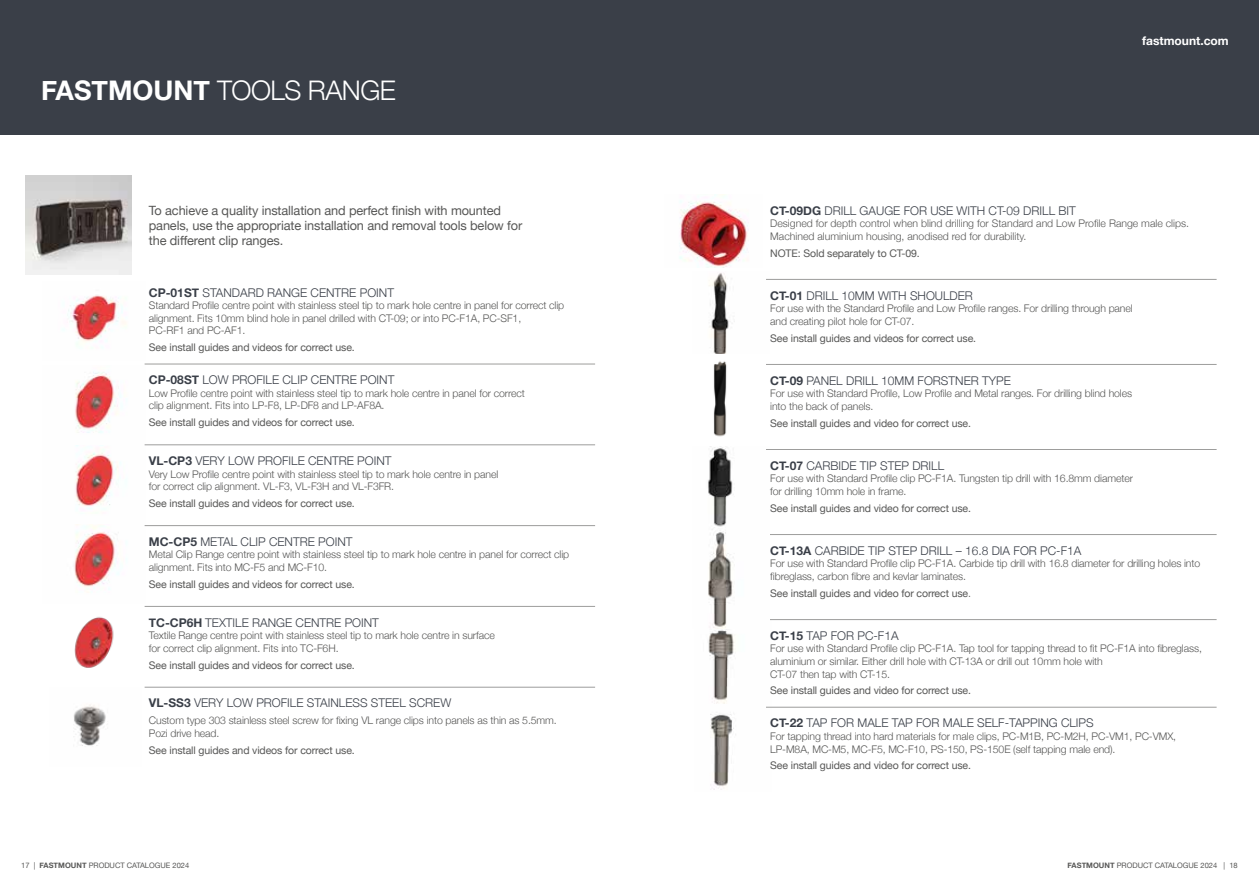
<style>
.page{position:relative;width:1259px;height:893px;background:#fff}
.page>*{position:absolute;margin:0;border:0;box-sizing:border-box;transform-origin:0 0}
.t1{font:300 27px "Helvetica Neue";letter-spacing:-.02em;color:#fff}
.t2{font:12.75px/15px "Helvetica Neue";letter-spacing:-.01em;color:#575756}
.t3{font:300 12px "Helvetica Neue";color:#3a3f48}
.t4{font:700 12px "Helvetica Neue";color:#fff}
.t5{font:300 10.5px/12.6px "Helvetica Neue";letter-spacing:-.01em;color:#575756}
.t6{font:10.5px "Helvetica Neue";letter-spacing:-.01em;color:#575756}
.t7{font:7.5px "Helvetica Neue";color:#575756}
.s1{font-weight:700}
.s2{font-weight:300}
</style>
<div class="page">
<div style="left:629px;top:0;width:630px;height:134px;background:#3a3f48"></div>
<div style="left:0;top:0;width:629px;height:134px;background:#3a3f48"></div>
<img style="left:679px;top:194px;width:70px;height:73px">
<img style="left:709px;top:273px;width:61px;height:81px">
<img style="left:63px;top:295px;width:63px;height:53px">
<img style="left:75px;top:371px;width:47px;height:62px">
<img style="left:74px;top:452px;width:72px;height:138px">
<img style="left:74px;top:704px;width:32px;height:42px">
<img style="left:713px;top:361px;width:14px;height:76px">
<img style="left:708px;top:447px;width:25px;height:80px">
<img style="left:708px;top:620px;width:63px;height:170px">
<hr style="left:145px;top:364px;width:450px;height:1px;background:#9d9d9c">
<hr style="left:145px;top:445px;width:450px;height:1px;background:#9d9d9c">
<hr style="left:145px;top:525px;width:450px;height:1px;background:#9d9d9c">
<hr style="left:145px;top:606px;width:450px;height:1px;background:#9d9d9c">
<hr style="left:145px;top:687px;width:450px;height:1px;background:#9d9d9c">
<hr style="left:766px;top:449px;width:450px;height:1px;background:#9d9d9c">
<hr style="left:766px;top:534px;width:450px;height:1px;background:#9d9d9c">
<hr style="left:766px;top:619px;width:450px;height:1px;background:#9d9d9c">
<hr style="left:766px;top:707px;width:450px;height:1px;background:#9d9d9c">
<hr style="left:766px;top:279px;width:450px;height:1px;background:#9d9d9c">
<hr style="left:766px;top:364px;width:450px;height:1px;background:#9d9d9c">
<img style="left:708px;top:529px;width:62px;height:99px">
<img style="left:74px;top:617px;width:40px;height:51px">
<img style="left:26px;top:175px;width:105px;height:100px">
<h1 class="t1" style="left:41px;top:69px;width:356px"><span class="s1">FASTMOUNT</span> TOOLS RANGE</h1>
<p class="t2" style="left:149px;top:203px;width:375px">To achieve a quality installation and perfect finish with mounted panels, use the appropriate installation and removal tools below for the different clip ranges.</p>
<p class="t3" style="left:149px;top:283px;width:247px"><span class="s1">CP-01ST</span> STANDARD RANGE CENTRE POINT</p>
<p class="t5" style="left:149px;top:298px;width:417px">Standard Profile centre point with stainless steel tip to mark hole centre in panel for correct clip alignment. Fits 10mm blind hole in panel drilled with CT-09; or into PC-F1A, PC-SF1,<br>PC-RF1 and PC-AF1.</p>
<p class="t6" style="left:149px;top:340px;width:207px">See install guides and videos for correct use.</p>
<p class="t3" style="left:149px;top:370px;width:247px"><span class="s1">CP-08ST</span> LOW PROFILE CLIP CENTRE POINT</p>
<p class="t5" style="left:149px;top:386px;width:377px">Low Profile centre point with stainless steel tip to mark hole centre in panel for correct clip alignment. Fits into LP-F8, LP-DF8 and LP-AF8A.</p>
<p class="t6" style="left:149px;top:415px;width:207px">See install guides and videos for correct use.</p>
<p class="t3" style="left:149px;top:451px;width:244px"><span class="s1">VL-CP3</span> VERY LOW PROFILE CENTRE POINT</p>
<p class="t5" style="left:149px;top:467px;width:351px">Very Low Profile centre point with stainless steel tip to mark hole centre in panel for correct clip alignment. VL-F3, VL-F3H and VL-F3FR.</p>
<p class="t6" style="left:149px;top:496px;width:207px">See install guides and videos for correct use.</p>
<p class="t3" style="left:149px;top:532px;width:205px"><span class="s1">MC-CP5</span> METAL CLIP CENTRE POINT</p>
<p class="t5" style="left:149px;top:548px;width:422px">Metal Clip Range centre point with stainless steel tip to mark hole centre in panel for correct clip alignment. Fits into MC-F5 and MC-F10.</p>
<p class="t6" style="left:149px;top:577px;width:207px">See install guides and videos for correct use.</p>
<p class="t3" style="left:149px;top:613px;width:232px"><span class="s1">TC-CP6H</span> TEXTILE RANGE CENTRE POINT</p>
<p class="t5" style="left:149px;top:628px;width:347px">Textile Range centre point with stainless steel tip to mark hole centre in surface for correct clip alignment. Fits into TC-F6H.</p>
<p class="t6" style="left:149px;top:657px;width:207px">See install guides and videos for correct use.</p>
<p class="t3" style="left:149px;top:693px;width:304px"><span class="s1">VL-SS3</span> VERY LOW PROFILE STAINLESS STEEL SCREW</p>
<p class="t5" style="left:149px;top:713px;width:409px">Custom type 303 stainless steel screw for fixing VL range clips into panels as thin as 5.5mm.<br>Pozi drive head.</p>
<p class="t6" style="left:149px;top:742px;width:207px">See install guides and videos for correct use.</p>
<p class="t4" style="left:1142px;top:31px;width:88px">fastmount.com</p>
<p class="t3" style="left:770px;top:201px;width:307px"><span class="s1">CT-09DG</span> DRILL GAUGE FOR USE WITH CT-09 DRILL BIT</p>
<p class="t5" style="left:770px;top:216px;width:420px">Designed for depth control when blind drilling for Standard and Low Profile Range male clips.<br>Machined aluminium housing, anodised red for durability.</p>
<p class="t6" style="left:770px;top:245px;width:151px">NOTE: Sold separately to CT-09.</p>
<p class="t3" style="left:770px;top:286px;width:204px"><span class="s1">CT-01</span> DRILL 10MM WITH SHOULDER</p>
<p class="t5" style="left:770px;top:301px;width:364px">For use with the Standard Profile and Low Profile ranges. For drilling through panel and creating pilot hole for CT-07.</p>
<p class="t6" style="left:770px;top:330px;width:207px">See install guides and videos for correct use.</p>
<p class="t3" style="left:770px;top:371px;width:242px"><span class="s1">CT-09</span> PANEL DRILL 10MM FORSTNER TYPE</p>
<p class="t5" style="left:770px;top:386px;width:363px">For use with Standard Profile, Low Profile and Metal ranges. For drilling blind holes into the back of panels.</p>
<p class="t6" style="left:770px;top:415px;width:202px">See install guides and video for correct use.</p>
<p class="t3" style="left:770px;top:456px;width:175px"><span class="s1">CT-07</span> CARBIDE TIP STEP DRILL</p>
<p class="t5" style="left:770px;top:471px;width:364px">For use with Standard Profile clip PC-F1A. Tungsten tip drill with 16.8mm diameter for drilling 10mm hole in frame.</p>
<p class="t6" style="left:770px;top:500px;width:202px">See install guides and video for correct use.</p>
<p class="t3" style="left:770px;top:541px;width:313px"><span class="s1">CT-13A</span> CARBIDE TIP STEP DRILL – 16.8 DIA FOR PC-F1A</p>
<p class="t5" style="left:770px;top:556px;width:431px">For use with Standard Profile clip PC-F1A. Carbide tip drill with 16.8 diameter for drilling holes into fibreglass, carbon fibre and kevlar laminates.</p>
<p class="t6" style="left:770px;top:585px;width:202px">See install guides and video for correct use<span class="s2">.</span></p>
<p class="t3" style="left:770px;top:626px;width:130px"><span class="s1">CT-15</span> TAP FOR PC-F1A</p>
<p class="t5" style="left:770px;top:642px;width:433px">For use with Standard Profile clip PC-F1A. Tap tool for tapping thread to fit PC-F1A into fibreglass, aluminium or similar. Either drill hole with CT-13A or drill out 10mm hole with<br>CT-07 then tap with CT-15.</p>
<p class="t6" style="left:770px;top:683px;width:202px">See install guides and video for correct use.</p>
<p class="t3" style="left:770px;top:713px;width:325px"><span class="s1">CT-22</span> TAP FOR MALE TAP FOR MALE SELF-TAPPING CLIPS</p>
<p class="t5" style="left:770px;top:729px;width:407px">For tapping thread into hard materials for male clips, PC-M1B, PC-M2H, PC-VM1, PC-VMX,<br>LP-M8A, MC-M5, MC-F5, MC-F10, PS-150, PS-150E (self tapping male end).</p>
<p class="t6" style="left:770px;top:758px;width:202px">See install guides and video for correct use.</p>
<p class="t7" style="left:21px;top:860px;width:169px">17 | <span class="s1">FASTMOUNT</span> PRODUCT CATALOGUE 2024</p>
<p class="t7" style="left:1067px;top:860px;width:172px"><span class="s1">FASTMOUNT</span> PRODUCT CATALOGUE 2024 | 18</p>
</div>
